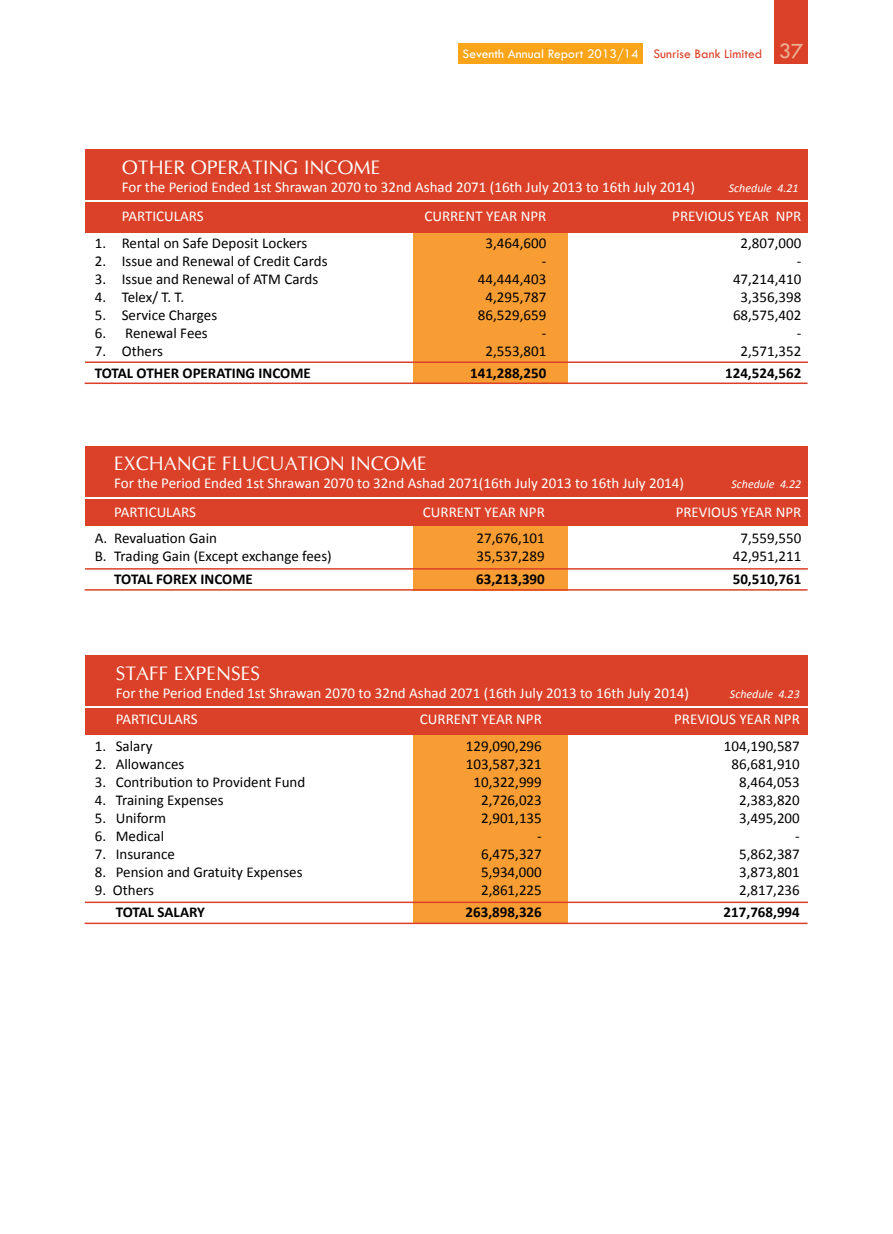
<style>
.page{position:relative;width:893px;height:1234px;background:#fff}
.page>*{position:absolute;margin:0;border:0;box-sizing:border-box;transform-origin:0 0}
.t1{font:19.5px "CG Omega";color:#fff}
.t2{font:15px "Calibri";color:#000}
.t3{font:15px "Calibri";color:#fff}
.t4{font:700 15px "Calibri";color:#000}
.t5{font:13.5px "Tw Cen";color:#fff}
.t6{font:italic 12px "Calibri";color:#fff}
.s1{color:#db4128}
.s2{font-size:22.5px;color:#eeae92}
</style>
<div class="page">
<div style="left:458px;top:44px;width:185px;height:20px;background:#faa519"></div>
<div style="left:775px;top:0;width:33px;height:64px;background:#db4128"></div>
<div style="left:413px;top:209px;width:155px;height:175px;background:#f89d33"></div>
<div style="left:413px;top:506px;width:155px;height:84px;background:#f89d33"></div>
<div style="left:413px;top:713px;width:155px;height:209px;background:#f89d33"></div>
<div style="left:85px;top:149px;width:723px;height:51px;background:#db4128"></div>
<div style="left:85px;top:446px;width:723px;height:51px;background:#db4128"></div>
<div style="left:85px;top:655px;width:723px;height:51px;background:#db4128"></div>
<div style="left:85px;top:202px;width:723px;height:30px;background:#db4128"></div>
<div style="left:85px;top:499px;width:723px;height:26px;background:#db4128"></div>
<div style="left:85px;top:708px;width:723px;height:26px;background:#db4128"></div>
<hr style="left:85px;top:361px;width:723px;height:2px;background:#db4128">
<hr style="left:85px;top:568px;width:723px;height:1px;background:#db4128">
<hr style="left:85px;top:901px;width:723px;height:1px;background:#db4128">
<hr style="left:85px;top:382px;width:723px;height:2px;background:#db4128">
<hr style="left:85px;top:589px;width:723px;height:1px;background:#db4128">
<hr style="left:85px;top:922px;width:723px;height:1px;background:#db4128">
<p class="t5" style="left:463px;top:48px;width:343px">Seventh Annual Report 2013/14 <span class="s1">Sunrise Bank Limited</span> <span class="s2">37</span></p>
<h1 class="t1" style="left:122px;top:160px;width:260px">OTHER OPERATING INCOME</h1>
<p class="t3" style="left:122px;top:178px;width:575px">For the Period Ended 1st Shrawan 2070 to 32nd Ashad 2071 (16th July 2013 to 16th July 2014)</p>
<p class="t6" style="left:729px;top:180px;width:71px">Schedule 4.21</p>
<p class="t3" style="left:122px;top:207px;width:83px">PARTICULARS</p>
<p class="t3" style="left:424px;top:207px;width:123px">CURRENT YEAR NPR</p>
<p class="t3" style="left:672px;top:207px;width:131px">PREVIOUS YEAR NPR</p>
<p class="t2" style="left:95px;top:233px;width:214px">1. Rental on Safe Deposit Lockers</p>
<p class="t2" style="left:486px;top:233px;width:62px">3,464,600</p>
<p class="t2" style="left:741px;top:233px;width:62px">2,807,000</p>
<p class="t2" style="left:95px;top:251px;width:234px">2. Issue and Renewal of Credit Cards</p>
<p class="t2" style="left:542px;top:251px;width:6px">-</p>
<p class="t2" style="left:797px;top:251px;width:6px">-</p>
<p class="t2" style="left:95px;top:269px;width:225px">3. Issue and Renewal of ATM Cards</p>
<p class="t2" style="left:478px;top:269px;width:70px">44,444,403</p>
<p class="t2" style="left:733px;top:269px;width:70px">47,214,410</p>
<p class="t2" style="left:95px;top:287px;width:91px">4. Telex/ T. T.</p>
<p class="t2" style="left:486px;top:287px;width:62px">4,295,787</p>
<p class="t2" style="left:741px;top:287px;width:62px">3,356,398</p>
<p class="t2" style="left:95px;top:305px;width:124px">5. Service Charges</p>
<p class="t2" style="left:478px;top:305px;width:70px">86,529,659</p>
<p class="t2" style="left:733px;top:305px;width:70px">68,575,402</p>
<p class="t2" style="left:95px;top:327px;width:115px">6. Renewal Fees</p>
<p class="t2" style="left:542px;top:327px;width:6px">-</p>
<p class="t2" style="left:797px;top:327px;width:6px">-</p>
<p class="t2" style="left:95px;top:341px;width:70px">7. Others</p>
<p class="t2" style="left:486px;top:341px;width:62px">2,553,801</p>
<p class="t2" style="left:741px;top:341px;width:62px">2,571,352</p>
<p class="t4" style="left:95px;top:367px;width:218px">TOTAL OTHER OPERATING INCOME</p>
<p class="t4" style="left:470px;top:367px;width:78px">141,288,250</p>
<p class="t4" style="left:725px;top:367px;width:78px">124,524,562</p>
<h1 class="t1" style="left:114px;top:455px;width:314px">EXCHANGE FLUCUATION INCOME</h1>
<p class="t3" style="left:114px;top:474px;width:571px">For the Period Ended 1st Shrawan 2070 to 32nd Ashad 2071(16th July 2013 to 16th July 2014)</p>
<p class="t6" style="left:731px;top:476px;width:71px">Schedule 4.22</p>
<p class="t3" style="left:114px;top:502px;width:83px">PARTICULARS</p>
<p class="t3" style="left:423px;top:502px;width:123px">CURRENT YEAR NPR</p>
<p class="t3" style="left:676px;top:502px;width:127px">PREVIOUS YEAR NPR</p>
<p class="t2" style="left:95px;top:529px;width:124px">A. Revaluation Gain</p>
<p class="t2" style="left:476px;top:529px;width:70px">27,676,101</p>
<p class="t2" style="left:741px;top:529px;width:62px">7,559,550</p>
<p class="t2" style="left:95px;top:547px;width:239px">B. Trading Gain (Except exchange fees)</p>
<p class="t2" style="left:476px;top:547px;width:70px">35,537,289</p>
<p class="t2" style="left:733px;top:547px;width:70px">42,951,211</p>
<p class="t4" style="left:114px;top:572px;width:140px">TOTAL FOREX INCOME</p>
<p class="t4" style="left:476px;top:572px;width:70px">63,213,390</p>
<p class="t4" style="left:733px;top:572px;width:70px">50,510,761</p>
<h1 class="t1" style="left:116px;top:665px;width:146px">STAFF EXPENSES</h1>
<p class="t3" style="left:116px;top:683px;width:575px">For the Period Ended 1st Shrawan 2070 to 32nd Ashad 2071 (16th July 2013 to 16th July 2014)</p>
<p class="t6" style="left:730px;top:685px;width:71px">Schedule 4.23</p>
<p class="t3" style="left:116px;top:710px;width:83px">PARTICULARS</p>
<p class="t3" style="left:420px;top:710px;width:123px">CURRENT YEAR NPR</p>
<p class="t3" style="left:674px;top:710px;width:127px">PREVIOUS YEAR NPR</p>
<p class="t2" style="left:95px;top:736px;width:59px">1. Salary</p>
<p class="t2" style="left:466px;top:736px;width:77px">129,090,296</p>
<p class="t2" style="left:724px;top:736px;width:77px">104,190,587</p>
<p class="t2" style="left:95px;top:754px;width:91px">2. Allowances</p>
<p class="t2" style="left:466px;top:754px;width:77px">103,587,321</p>
<p class="t2" style="left:731px;top:754px;width:70px">86,681,910</p>
<p class="t2" style="left:95px;top:772px;width:212px">3. Contribution to Provident Fund</p>
<p class="t2" style="left:473px;top:772px;width:70px">10,322,999</p>
<p class="t2" style="left:739px;top:772px;width:62px">8,464,053</p>
<p class="t2" style="left:95px;top:790px;width:130px">4. Training Expenses</p>
<p class="t2" style="left:481px;top:790px;width:62px">2,726,023</p>
<p class="t2" style="left:739px;top:790px;width:62px">2,383,820</p>
<p class="t2" style="left:95px;top:808px;width:73px">5. Uniform</p>
<p class="t2" style="left:481px;top:808px;width:62px">2,901,135</p>
<p class="t2" style="left:739px;top:808px;width:62px">3,495,200</p>
<p class="t2" style="left:95px;top:830px;width:71px">6. Medical</p>
<p class="t2" style="left:537px;top:830px;width:6px">-</p>
<p class="t2" style="left:795px;top:830px;width:6px">-</p>
<p class="t2" style="left:95px;top:844px;width:82px">7. Insurance</p>
<p class="t2" style="left:481px;top:844px;width:62px">6,475,327</p>
<p class="t2" style="left:739px;top:844px;width:62px">5,862,387</p>
<p class="t2" style="left:95px;top:862px;width:209px">8. Pension and Gratuity Expenses</p>
<p class="t2" style="left:481px;top:862px;width:62px">5,934,000</p>
<p class="t2" style="left:739px;top:862px;width:62px">3,873,801</p>
<p class="t2" style="left:95px;top:880px;width:61px">9. Others</p>
<p class="t2" style="left:481px;top:880px;width:62px">2,861,225</p>
<p class="t2" style="left:739px;top:880px;width:62px">2,817,236</p>
<p class="t4" style="left:116px;top:906px;width:91px">TOTAL SALARY</p>
<p class="t4" style="left:466px;top:906px;width:78px">263,898,326</p>
<p class="t4" style="left:724px;top:906px;width:78px">217,768,994</p>
</div>
